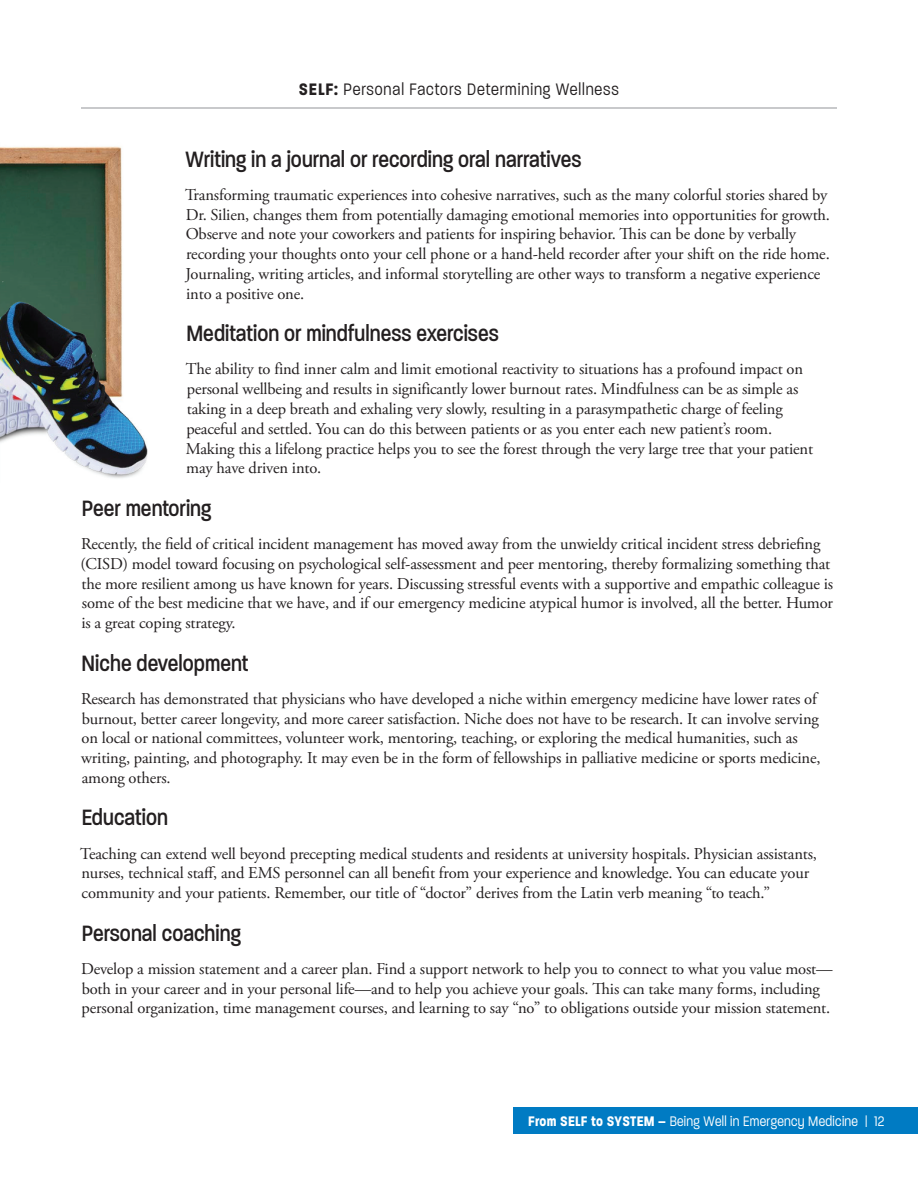
<style>
.page{position:relative;width:918px;height:1188px;background:#fff}
.page>*{position:absolute;margin:0;border:0;box-sizing:border-box;transform-origin:0 0}
.t1{font:500 24px "Paralucent Condensed";color:#231f20}
.t2{font:300 18px "Paralucent Condensed";letter-spacing:.05em;color:#231f20}
.t3{font:16.5px/19.8px "Adobe Garamond Pro";letter-spacing:-.01em;color:#231f20}
.t4{font:300 15px "Paralucent Condensed";letter-spacing:.02em;color:#fff}
.s1{font-weight:700}
</style>
<div class="page">
<div style="left:513px;top:1107px;width:405px;height:27px;background:#007bc3"></div>
<hr style="left:81px;top:108px;width:756px;height:1px;background:#939598">
<img style="left:0;top:146px;width:148px;height:332px">
<p class="t2" style="left:299px;top:79px;width:322px"><span class="s1">SELF:</span> Personal Factors Determining Wellness</p>
<h1 class="t1" style="left:185px;top:145px;width:398px">Writing in a journal or recording oral narratives</h1>
<p class="t3" style="left:185px;top:185px;width:646px">Transforming traumatic experiences into cohesive narratives, such as the many colorful stories shared by Dr. Silien, changes them from potentially damaging emotional memories into opportunities for growth.<br>Observe and note your coworkers and patients for inspiring behavior. This can be done by verbally recording your thoughts onto your cell phone or a hand-held recorder after your shift on the ride home.<br>Journaling, writing articles, and informal storytelling are other ways to transform a negative experience into a positive one.</p>
<h1 class="t1" style="left:186px;top:319px;width:314px">Meditation or mindfulness exercises</h1>
<p class="t3" style="left:186px;top:360px;width:629px">The ability to find inner calm and limit emotional reactivity to situations has a profound impact on personal wellbeing and results in significantly lower burnout rates. Mindfulness can be as simple as taking in a deep breath and exhaling very slowly, resulting in a parasympathetic charge of feeling peaceful and settled. You can do this between patients or as you enter each new patient’s room.<br>Making this a lifelong practice helps you to see the forest through the very large tree that your patient may have driven into.</p>
<h1 class="t1" style="left:82px;top:494px;width:131px">Peer mentoring</h1>
<p class="t3" style="left:80px;top:534px;width:754px">Recently, the field of critical incident management has moved away from the unwieldy critical incident stress debriefing (CISD) model toward focusing on psychological self-assessment and peer mentoring, thereby formalizing something that the more resilient among us have known for years. Discussing stressful events with a supportive and empathic colleague is some of the best medicine that we have, and if our emergency medicine atypical humor is involved, all the better. Humor is a great coping strategy.</p>
<h1 class="t1" style="left:82px;top:649px;width:168px">Niche development</h1>
<p class="t3" style="left:81px;top:689px;width:741px">Research has demonstrated that physicians who have developed a niche within emergency medicine have lower rates of burnout, better career longevity, and more career satisfaction. Niche does not have to be research. It can involve serving on local or national committees, volunteer work, mentoring, teaching, or exploring the medical humanities, such as writing, painting, and photography. It may even be in the form of fellowships in palliative medicine or sports medicine, among others.</p>
<h1 class="t1" style="left:82px;top:804px;width:88px">Education</h1>
<p class="t3" style="left:80px;top:844px;width:738px">Teaching can extend well beyond precepting medical students and residents at university hospitals. Physician assistants, nurses, technical staff, and EMS personnel can all benefit from your experience and knowledge. You can educate your community and your patients. Remember, our title of “doctor” derives from the Latin verb meaning “to teach.”</p>
<h1 class="t1" style="left:82px;top:919px;width:161px">Personal coaching</h1>
<p class="t3" style="left:81px;top:959px;width:753px">Develop a mission statement and a career plan. Find a support network to help you to connect to what you value most— both in your career and in your personal life—and to help you achieve your goals. This can take many forms, including personal organization, time management courses, and learning to say “no” to obligations outside your mission statement.</p>
<p class="t4" style="left:528px;top:1112px;width:358px"><span class="s1">From SELF to SYSTEM –</span> Being Well in Emergency Medicine | 12</p>
</div>
